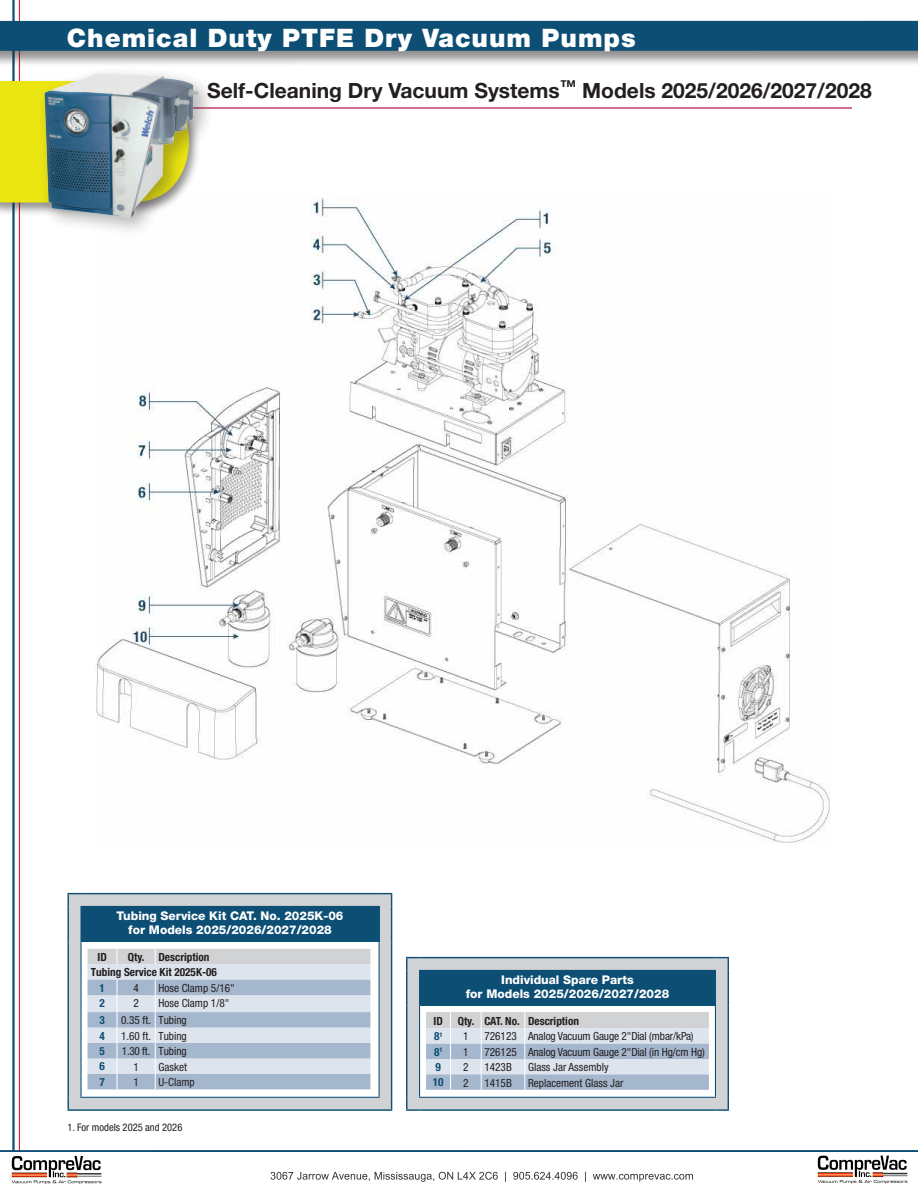
<style>
.page{position:relative;width:918px;height:1188px;background:#fff}
.page>*{position:absolute;margin:0;border:0;box-sizing:border-box;transform-origin:0 0}
.t1{font:900 25.5px "Helvetica Neue";letter-spacing:.04em;color:#fff}
.t2{font:700 21px "Helvetica Neue";color:#231f20}
.t3{font:800 12px/14.4px "Helvetica Neue";color:#fff;text-align:center}
.t4{font:condensed 11.25px "Helvetica Neue";color:#231f20}
.t5{font:700 condensed 11.25px/15.3px "Helvetica Neue";color:#231f20}
.t6{font:700 condensed 11.25px "Helvetica Neue";color:#0d4e75}
.t7{font:condensed 10.5px "Helvetica Neue";color:#231f20}
</style>
<div class="page">
<hr style="left:12px;top:0;width:3px;height:1188px;background:#0d4e75">
<hr style="left:19px;top:0;width:1px;height:1188px;background:#ee1d23">
<img style="left:96px;top:197px;width:734px;height:646px">
<div style="left:0;top:1149px;width:918px;height:39px;background:#fff"></div>
<svg style="left:0;top:1150px;width:918px;height:2px;background:#18567b"></svg>
<hr style="left:0;top:107px;width:852px;height:2px;background:#b30437">
<div style="left:0;top:81px;width:24px;height:121px;background:#ebe511"></div>
<div style="left:37px;top:65px;width:181px;height:173px;background:#231f20;opacity:.31"></div>
<img style="left:24px;top:67px;width:173px;height:158px">
<div style="left:0;top:20px;width:918px;height:47px;background:#231f20;opacity:.5"></div>
<div style="left:0;top:21px;width:918px;height:30px;background:#0d4e75"></div>
<svg style="left:69px;top:894px;width:322px;height:215px;fill:#d1d2d4"></svg>
<div style="left:81px;top:906px;width:298px;height:36px;background:#0d4e75"></div>
<hr style="left:81px;top:1109px;width:298px;height:2px;background:#0d4e75">
<hr style="left:81px;top:893px;width:298px;height:1px;background:#0d4e75">
<hr style="left:68px;top:906px;width:1px;height:36px;background:#0d4e75">
<hr style="left:391px;top:906px;width:1px;height:36px;background:#0d4e75">
<hr style="left:68px;top:942px;width:1px;height:155px;background:#0d4e75">
<hr style="left:391px;top:942px;width:1px;height:155px;background:#0d4e75">
<hr style="left:81px;top:906px;width:299px;height:1px;background:#0d4e75">
<hr style="left:379px;top:907px;width:1px;height:35px;background:#0d4e75">
<hr style="left:81px;top:942px;width:1px;height:155px;background:#0d4e75">
<hr style="left:379px;top:942px;width:1px;height:155px;background:#0d4e75">
<svg style="left:68px;top:893px;width:13px;height:13px"></svg>
<svg style="left:379px;top:893px;width:13px;height:13px"></svg>
<svg style="left:68px;top:1097px;width:13px;height:14px"></svg>
<svg style="left:379px;top:1097px;width:13px;height:14px"></svg>
<hr style="left:81px;top:1097px;width:299px;height:1px;background:#0d4e75">
<svg style="left:88px;top:949px;width:282px;height:140px;background:#c3cedc"></svg>
<svg style="left:407px;top:958px;width:321px;height:151px;fill:#d1d2d4"></svg>
<div style="left:420px;top:970px;width:295px;height:35px;background:#0d4e75"></div>
<hr style="left:420px;top:1109px;width:295px;height:2px;background:#0d4e75">
<hr style="left:420px;top:957px;width:295px;height:1px;background:#0d4e75">
<hr style="left:406px;top:970px;width:1px;height:35px;background:#0d4e75">
<hr style="left:728px;top:970px;width:1px;height:35px;background:#0d4e75">
<hr style="left:406px;top:1005px;width:1px;height:92px;background:#0d4e75">
<hr style="left:728px;top:1005px;width:1px;height:92px;background:#0d4e75">
<hr style="left:419px;top:970px;width:297px;height:1px;background:#0d4e75">
<hr style="left:419px;top:971px;width:1px;height:34px;background:#0d4e75">
<hr style="left:715px;top:971px;width:1px;height:34px;background:#0d4e75">
<hr style="left:419px;top:1005px;width:1px;height:92px;background:#0d4e75">
<hr style="left:715px;top:1005px;width:1px;height:92px;background:#0d4e75">
<svg style="left:406px;top:957px;width:14px;height:13px"></svg>
<svg style="left:715px;top:957px;width:14px;height:13px"></svg>
<svg style="left:406px;top:1097px;width:14px;height:14px"></svg>
<svg style="left:715px;top:1097px;width:14px;height:14px"></svg>
<hr style="left:419px;top:1097px;width:297px;height:1px;background:#0d4e75">
<svg style="left:426px;top:1012px;width:283px;height:78px;background:#c5cfdb"></svg>
<img style="left:11px;top:1155px;width:897px;height:29px">
<h1 class="t1" style="left:67px;top:22px;width:570px">Chemical Duty PTFE Dry Vacuum Pumps</h1>
<h2 class="t2" style="left:207px;top:78px;width:666px">Self-Cleaning Dry Vacuum Systems<sup>™</sup> Models 2025/2026/2027/2028</h2>
<p class="t3" style="left:117px;top:908px;width:228px">Tubing Service Kit CAT. No. 2025K-06 for Models 2025/2026/2027/2028</p>
<p class="t5" style="left:91px;top:949px;width:128px;text-indent:37px">Qty. Description<br>Tubing Service Kit 2025K-06</p>
<p class="t6" style="left:100px;top:981px;width:7px">1</p>
<p class="t4" style="left:133px;top:981px;width:7px">4</p>
<p class="t4" style="left:158px;top:981px;width:78px">Hose Clamp 5/16"</p>
<p class="t6" style="left:100px;top:996px;width:7px">2</p>
<p class="t4" style="left:133px;top:997px;width:7px">2</p>
<p class="t4" style="left:158px;top:997px;width:72px">Hose Clamp 1/8"</p>
<p class="t6" style="left:100px;top:1013px;width:7px">3</p>
<p class="t4" style="left:121px;top:1014px;width:67px">0.35 ft. Tubing</p>
<p class="t6" style="left:100px;top:1029px;width:7px">4</p>
<p class="t4" style="left:121px;top:1029px;width:67px">1.60 ft. Tubing</p>
<p class="t6" style="left:100px;top:1044px;width:7px">5</p>
<p class="t4" style="left:122px;top:1045px;width:66px">1.30 ft. Tubing</p>
<p class="t6" style="left:100px;top:1060px;width:7px">6</p>
<p class="t4" style="left:133px;top:1060px;width:7px">1</p>
<p class="t4" style="left:158px;top:1060px;width:30px">Gasket</p>
<p class="t6" style="left:100px;top:1075px;width:7px">7</p>
<p class="t4" style="left:133px;top:1076px;width:7px">1</p>
<p class="t4" style="left:158px;top:1076px;width:38px">U-Clamp</p>
<p class="t5" style="left:98px;top:949px;width:11px">ID</p>
<p class="t7" style="left:68px;top:1121px;width:116px">1. For models 2025 and 2026</p>
<p class="t3" style="left:466px;top:972px;width:205px">Individual Spare Parts<br>for Models 2025/2026/2027/2028</p>
<p class="t5" style="left:434px;top:1013px;width:11px">ID</p>
<p class="t5" style="left:458px;top:1013px;width:123px">Qty. CAT. No. Description</p>
<p class="t6" style="left:434px;top:1030px;width:10px">8<sup>1</sup></p>
<p class="t4" style="left:463px;top:1030px;width:7px">1</p>
<p class="t4" style="left:484px;top:1030px;width:211px">726123 Analog Vacuum Gauge 2"Dial (mbar/kPa)</p>
<p class="t6" style="left:434px;top:1045px;width:10px">8<sup>1</sup></p>
<p class="t4" style="left:463px;top:1045px;width:7px">1</p>
<p class="t4" style="left:484px;top:1045px;width:222px">726125 Analog Vacuum Gauge 2"Dial (in Hg/cm Hg)</p>
<p class="t6" style="left:436px;top:1060px;width:7px">9</p>
<p class="t4" style="left:463px;top:1061px;width:7px">2</p>
<p class="t4" style="left:484px;top:1061px;width:29px">1423B</p>
<p class="t4" style="left:528px;top:1061px;width:82px">Glass Jar Assembly</p>
<p class="t6" style="left:433px;top:1076px;width:12px">10</p>
<p class="t4" style="left:463px;top:1076px;width:7px">2</p>
<p class="t4" style="left:484px;top:1076px;width:29px">1415B</p>
<p class="t4" style="left:528px;top:1076px;width:97px">Replacement Glass Jar</p>
</div>
